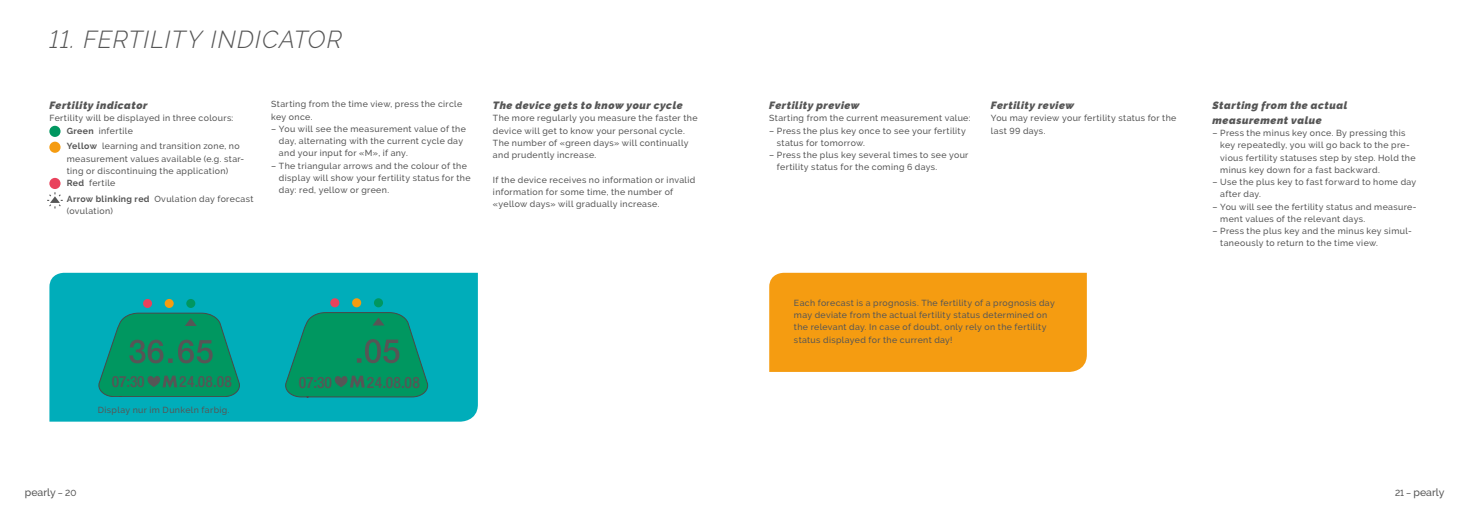
<style>
.page{position:relative;width:1469px;height:521px;background:#fff}
.page>*{position:absolute;margin:0;border:0;box-sizing:border-box;transform-origin:0 0}
.t1{font:italic 300 24.5px "Raleway";letter-spacing:.035em;color:#565656}
.t2{font:500 condensed 15.58px "Helvetica Neue LT Pro";letter-spacing:.01em;color:#565656}
.t3{font:500 condensed 15.4px "Helvetica Neue LT Pro";letter-spacing:.01em;color:#565656}
.t4{font:italic 900 10.5px/14.7px "Raleway";letter-spacing:.05em;color:#565656}
.t5{font:500 10.5px "Raleway";color:#565656}
.t6{font:500 8.75px/12.2px "Raleway";letter-spacing:.04em;color:#565656}
.s1{font-weight:700}
.s2{font-size:8.75px}
</style>
<div class="page">
<div style="left:49px;top:273px;width:429px;height:149px;background:#00adba"></div>
<div style="left:49px;top:126px;width:12px;height:11px;background:#009760;border-radius:50%"></div>
<div style="left:49px;top:142px;width:12px;height:11px;background:#f59c11;border-radius:50%"></div>
<div style="left:49px;top:178px;width:12px;height:11px;background:#e9425c;border-radius:50%"></div>
<svg style="left:47px;top:192px;width:16px;height:16px"></svg>
<svg style="left:285px;top:312px;width:143px;height:85px;background:#06946c"></svg>
<div style="left:330px;top:298px;width:9px;height:9px;background:#e9425c;border-radius:50%"></div>
<div style="left:352px;top:298px;width:9px;height:9px;background:#f59c11;border-radius:50%"></div>
<div style="left:374px;top:298px;width:9px;height:9px;background:#009760;border-radius:50%"></div>
<div style="left:769px;top:273px;width:317px;height:99px;background:#f59c11"></div>
<svg style="left:99px;top:313px;width:141px;height:84px;background:#09926b"></svg>
<div style="left:143px;top:299px;width:9px;height:9px;background:#e9425c;border-radius:50%"></div>
<div style="left:165px;top:299px;width:9px;height:9px;background:#f59c11;border-radius:50%"></div>
<div style="left:186px;top:299px;width:9px;height:9px;background:#009760;border-radius:50%"></div>
<h1 class="t1" style="left:50px;top:25px;width:294px">11. FERTILITY INDICATOR</h1>
<p class="t4" style="left:49px;top:98px;width:100px">Fertility indicator</p>
<p class="t6" style="left:67px;top:112px;width:168px;text-indent:-17px">Fertility will be displayed in three colours:<br><span class="s1">Green</span> infertile</p>
<p class="t6" style="left:67px;top:140px;width:179px"><span class="s1">Yellow</span> learning and transition zone, no measurement values available (e.g. star&shy;ting or discontinuing the application)<br><span class="s1">Red</span> fertile</p>
<p class="t6" style="left:67px;top:193px;width:188px"><span class="s1">Arrow blinking red</span> Ovulation day forecast (ovulation)</p>
<p class="t6" style="left:271px;top:98px;width:192px">Starting from the time view, press the circle key once.</p>
<p class="t6" style="left:279px;top:123px;width:188px;text-indent:-8px">– You will see the measurement value of the day, alternating with the current cycle day and your input for «M», if any.</p>
<p class="t6" style="left:279px;top:159px;width:193px;text-indent:-8px">– The triangular arrows and the colour of the display will show your fertility status for the day: red, yellow or green.</p>
<p class="t4" style="left:493px;top:98px;width:191px">The device gets to know your cycle</p>
<p class="t6" style="left:493px;top:112px;width:206px">The more regularly you measure the faster the device will get to know your personal cycle.<br>The number of «green days» will continually and prudently increase.</p>
<p class="t6" style="left:493px;top:173px;width:204px">If the device receives no information or invalid information for some time, the number of «yellow days» will gradually increase.</p>
<h3 class="t3" style="left:112px;top:373px;width:34px">07:30</h3>
<h3 class="t3" style="left:179px;top:373px;width:54px">24.08.08</h3>
<p class="t6" style="left:98px;top:404px;width:133px">Display nur im Dunkeln farbig.</p>
<h2 class="t2" style="left:299px;top:373px;width:35px">07:30</h2>
<h2 class="t2" style="left:367px;top:373px;width:55px">24.08.08</h2>
<p class="t4" style="left:769px;top:98px;width:92px">Fertility preview</p>
<p class="t6" style="left:769px;top:112px;width:203px">Starting from the current measurement value:</p>
<p class="t6" style="left:777px;top:124px;width:190px;text-indent:-8px">– Press the plus key once to see your fertility status for tomorrow.</p>
<p class="t6" style="left:777px;top:149px;width:193px;text-indent:-8px">– Press the plus key several times to see your fertility status for the coming 6 days.</p>
<p class="t4" style="left:990px;top:98px;width:85px">Fertility review</p>
<p class="t6" style="left:990px;top:112px;width:187px">You may review your fertility status for the last 99 days.</p>
<p class="t6" style="left:794px;top:297px;width:262px">Each forecast is a prognosis. The fertility of a prognosis day may deviate from the actual fertility status determined on the relevant day. In case of doubt, only rely on the fertility status displayed for the current day!</p>
<p class="t4" style="left:1212px;top:98px;width:136px">Starting from the actual measurement value</p>
<p class="t6" style="left:1220px;top:127px;width:197px;text-indent:-8px">– Press the minus key once. By pressing this key repeatedly, you will go back to the pre&shy;vious fertility statuses step by step. Hold the minus key down for a fast backward.</p>
<p class="t6" style="left:1220px;top:176px;width:198px;text-indent:-8px">– Use the plus key to fast forward to home day after day.</p>
<p class="t6" style="left:1220px;top:200px;width:198px;text-indent:-8px">– You will see the fertility status and measure&shy;ment values of the relevant days.</p>
<p class="t6" style="left:1220px;top:225px;width:193px;text-indent:-8px">– Press the plus key and the minus key simul&shy;taneously to return to the time view.</p>
<p class="t5" style="left:25px;top:486px;width:53px">pearly <span class="s2">– 20</span></p>
<p class="t5" style="left:1394px;top:486px;width:51px"><span class="s2">21 –</span> pearly</p>
</div>
